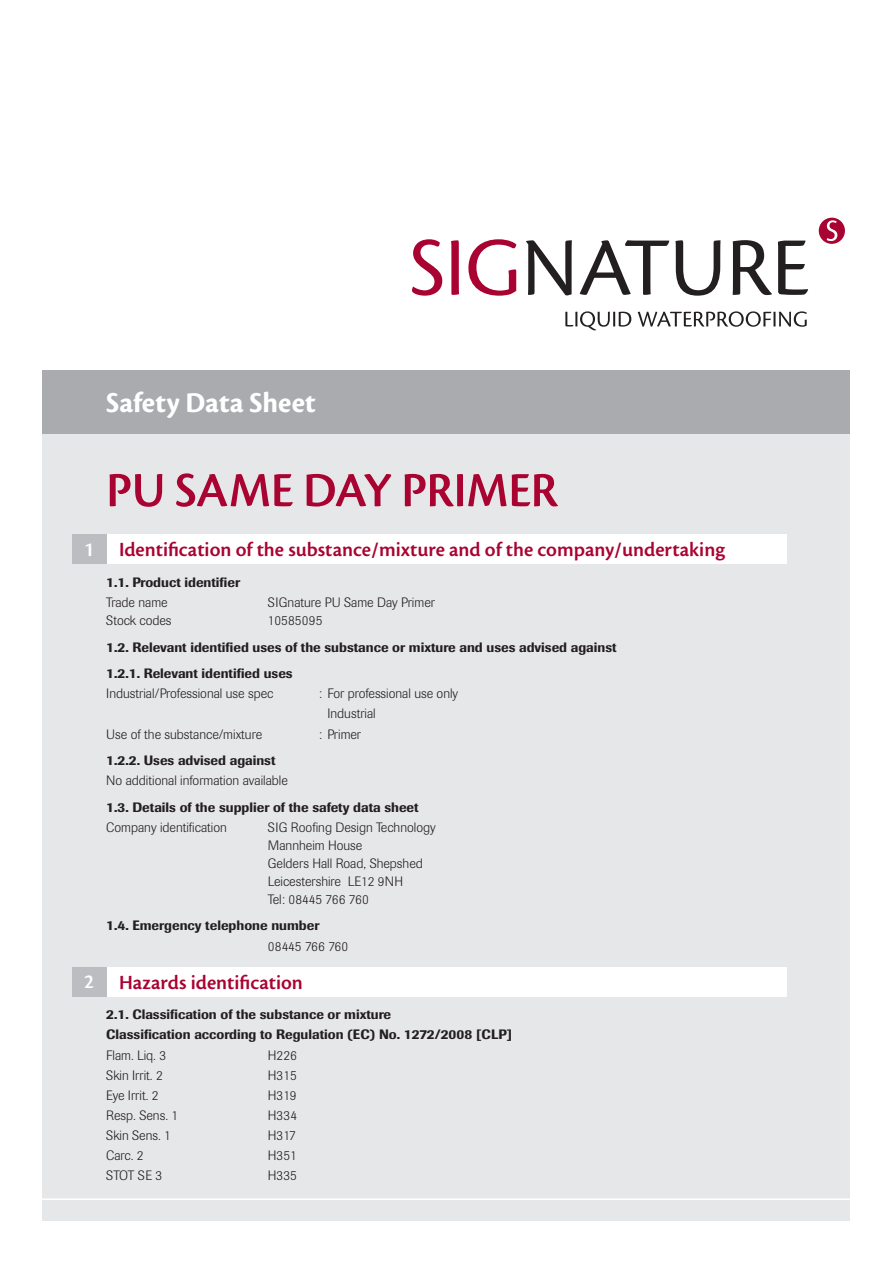
<style>
.page{position:relative;width:893px;height:1263px;background:#fff}
.page>*{position:absolute;margin:0;border:0;box-sizing:border-box;transform-origin:0 0}
.t1{font:51px "Cronos MM 574 34";color:#a90332}
.t2{font:30px "Cronos MM 700 20";letter-spacing:.005em;color:#fff}
.t3{font:21px "Cronos MM 574 14";letter-spacing:.015em;color:#a90332}
.t4{font:21px "Cronos MM 574 14";color:#fff}
.t5{font:300 13.5px/18px "Imago";color:#231f20}
.t6{font:500 13.5px "Imago";color:#231f20}
</style>
<div class="page">
<div style="left:43px;top:370px;width:807px;height:850px;background:#e6e7e9"></div>
<hr style="left:36px;top:1198px;width:821px;height:2px;background:#fff">
<div style="left:43px;top:370px;width:807px;height:64px;background:#a9abaf"></div>
<div style="left:106px;top:534px;width:681px;height:30px;background:#fff"></div>
<div style="left:72px;top:534px;width:34px;height:30px;background:#bcbdc0"></div>
<div style="left:106px;top:967px;width:681px;height:30px;background:#fff"></div>
<div style="left:72px;top:967px;width:34px;height:30px;background:#bcbdc0"></div>
<div style="left:819px;top:218px;width:26px;height:26px;background:#a90332;border-radius:50%"></div>
<svg style="left:827px;top:220px;width:10px;height:21px"></svg>
<svg style="left:412px;top:239px;width:30px;height:57px"></svg>
<svg style="left:451px;top:240px;width:8px;height:55px"></svg>
<svg style="left:468px;top:239px;width:48px;height:57px"></svg>
<svg style="left:526px;top:240px;width:46px;height:55px"></svg>
<svg style="left:580px;top:240px;width:89px;height:55px"></svg>
<svg style="left:675px;top:240px;width:45px;height:56px"></svg>
<svg style="left:733px;top:240px;width:39px;height:55px"></svg>
<svg style="left:778px;top:241px;width:30px;height:54px"></svg>
<svg style="left:565px;top:311px;width:66px;height:19px"></svg>
<svg style="left:638px;top:311px;width:169px;height:16px"></svg>
<p class="t2" style="left:106px;top:387px;width:211px">Safety Data Sheet</p>
<p class="t1" style="left:106px;top:464px;width:453px">PU SAME DAY PRIMER</p>
<p class="t4" style="left:84px;top:538px;width:12px">1</p>
<p class="t4" style="left:84px;top:971px;width:12px">2</p>
<p class="t3" style="left:119px;top:538px;width:607px">Identification of the substance/mixture and of the company/undertaking</p>
<p class="t6" style="left:106px;top:574px;width:135px">1.1. Product identifier</p>
<p class="t5" style="left:106px;top:593px;width:63px">Trade name</p>
<p class="t5" style="left:268px;top:593px;width:169px">SIGnature PU Same Day Primer</p>
<p class="t5" style="left:106px;top:611px;width:67px">Stock codes</p>
<p class="t5" style="left:268px;top:611px;width:56px">10585095</p>
<p class="t6" style="left:106px;top:639px;width:512px">1.2. Relevant identified uses of the substance or mixture and uses advised against</p>
<p class="t6" style="left:106px;top:665px;width:188px">1.2.1. Relevant identified uses</p>
<p class="t5" style="left:106px;top:685px;width:169px">Industrial/Professional use spec</p>
<p class="t5" style="left:319px;top:685px;width:141px">: For professional use only</p>
<p class="t5" style="left:327px;top:705px;width:50px">Industrial</p>
<p class="t5" style="left:106px;top:725px;width:157px">Use of the substance/mixture</p>
<p class="t5" style="left:319px;top:725px;width:44px">: Primer</p>
<p class="t6" style="left:106px;top:752px;width:171px">1.2.2. Uses advised against</p>
<p class="t5" style="left:106px;top:772px;width:183px">No additional information available</p>
<p class="t6" style="left:106px;top:799px;width:314px">1.3. Details of the supplier of the safety data sheet</p>
<p class="t5" style="left:106px;top:818px;width:122px">Company identification</p>
<p class="t5" style="left:268px;top:818px;width:169px">SIG Roofing Design Technology<br>Mannheim House<br>Gelders Hall Road, Shepshed<br>Leicestershire LE12 9NH</p>
<p class="t5" style="left:268px;top:890px;width:103px">Tel: 08445 766 760</p>
<p class="t6" style="left:106px;top:917px;width:215px">1.4. Emergency telephone number</p>
<p class="t5" style="left:268px;top:937px;width:82px">08445 766 760</p>
<p class="t3" style="left:119px;top:971px;width:185px">Hazards identification</p>
<p class="t6" style="left:106px;top:1006px;width:286px">2.1. Classification of the substance or mixture</p>
<p class="t6" style="left:106px;top:1026px;width:407px">Classification according to Regulation (EC) No. 1272/2008 [CLP]</p>
<p class="t5" style="left:106px;top:1046px;width:61px">Flam. Liq. 3</p>
<p class="t5" style="left:268px;top:1046px;width:30px">H226</p>
<p class="t5" style="left:106px;top:1066px;width:58px">Skin Irrit. 2</p>
<p class="t5" style="left:268px;top:1066px;width:30px">H315</p>
<p class="t5" style="left:106px;top:1086px;width:54px">Eye Irrit. 2</p>
<p class="t5" style="left:268px;top:1086px;width:30px">H319</p>
<p class="t5" style="left:106px;top:1106px;width:73px">Resp. Sens. 1</p>
<p class="t5" style="left:268px;top:1106px;width:31px">H334</p>
<p class="t5" style="left:106px;top:1127px;width:66px">Skin Sens. 1</p>
<p class="t5" style="left:268px;top:1127px;width:30px">H317</p>
<p class="t5" style="left:106px;top:1147px;width:39px">Carc. 2</p>
<p class="t5" style="left:268px;top:1147px;width:30px">H351</p>
<p class="t5" style="left:106px;top:1167px;width:58px">STOT SE 3</p>
<p class="t5" style="left:268px;top:1167px;width:30px">H335</p>
</div>
